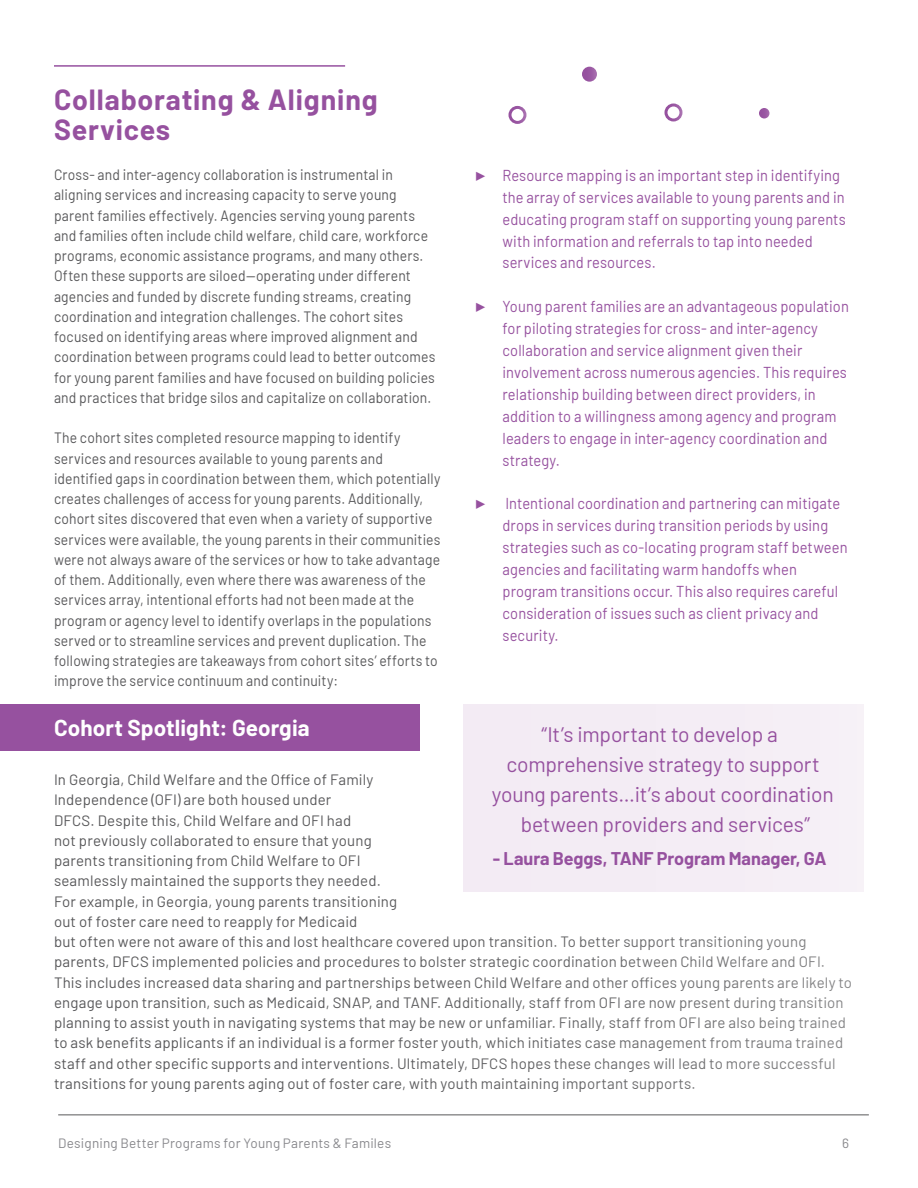
<style>
.page{position:relative;width:918px;height:1188px;background:#fff}
.page>*{position:absolute;margin:0;border:0;box-sizing:border-box;transform-origin:0 0}
.CFGB_Headline_1{font:700 28.5px/30px "Barlow";letter-spacing:.03em;color:#96519f}
.CFGB_Headline_1-2{font:700 22.5px "Barlow";letter-spacing:.005em;color:#fff}
.CFGB_Paragraph_1{font:21px/30px "Barlow";letter-spacing:-.01em;color:#96519f;text-align:center}
.CFGB_Paragraph_1-2{font:700 18px "Barlow";letter-spacing:-.005em;color:#96519f}
.CFGB_Paragraph_1-3{font:15.75px/21.9px "Barlow";letter-spacing:.01em;color:#96519f;scale:.92 1}
.CFGB_Paragraph_1-4{font:700 15.75px "Acumin Pro";color:#96519f;scale:.92 1}
.CFGB_Paragraph_1-5{font:15px/20.2px "Barlow";letter-spacing:.01em;color:#58585a;scale:.92 1}
.CFGB_Paragraph_1-6{font:15px/20.2px "Barlow";letter-spacing:.01em;color:#58585a}
.t1{font:13.5px "Barlow";letter-spacing:.015em;color:#88888c}
.s1{font-family:"Acumin Pro";font-weight:700}
</style>
<div class="page">
<hr style="left:58px;top:1114px;width:811px;height:1px;background:#58585a">
<div style="left:0;top:704px;width:420px;height:46px;background:#96519f"></div>
<hr style="left:54px;top:65px;width:291px;height:2px;background:#96519f">
<div style="left:464px;top:704px;width:400px;height:188px;background:#f4edf5"></div>
<svg style="left:582px;top:67px;width:15px;height:15px"></svg>
<div style="left:508px;top:106px;width:18px;height:18px;border:3px solid #96519f;border-radius:50%"></div>
<div style="left:664px;top:104px;width:18px;height:18px;border:3px solid #96519f;border-radius:50%"></div>
<svg style="left:759px;top:108px;width:11px;height:10px"></svg>
<p class="CFGB_Headline_1" style="left:54px;top:82px;width:325px">Collaborating &amp; Aligning<br>Services</p>
<p class="CFGB_Paragraph_1-5" style="left:54px;top:163px;width:416px">Cross- and inter-agency collaboration is instrumental in aligning services and increasing capacity to serve young parent families effectively. Agencies serving young parents and families often include child welfare, child care, workforce programs, economic assistance programs, and many others.<br>Often these supports are siloed—operating under different agencies and funded by discrete funding streams, creating coordination and integration challenges. The cohort sites focused on identifying areas where improved alignment and coordination between programs could lead to better outcomes for young parent families and have focused on building policies and practices that bridge silos and capitalize on collaboration.</p>
<p class="CFGB_Paragraph_1-5" style="left:54px;top:427px;width:422px">The cohort sites completed resource mapping to identify services and resources available to young parents and identified gaps in coordination between them, which potentially creates challenges of access for young parents. Additionally, cohort sites discovered that even when a variety of supportive services were available, the young parents in their communities were not always aware of the services or how to take advantage of them. Additionally, even where there was awareness of the services array, intentional efforts had not been made at the program or agency level to identify overlaps in the populations served or to streamline services and prevent duplication. The following strategies are takeaways from cohort sites’ efforts to improve the service continuum and continuity:</p>
<p class="CFGB_Paragraph_1-3" style="left:502px;top:163px;width:375px;text-indent:-27px"><span class="s1">▶</span> Resource mapping is an important step in identifying the array of services available to young parents and in educating program staff on supporting young parents with information and referrals to tap into needed services and resources.</p>
<p class="CFGB_Paragraph_1-3" style="left:502px;top:294px;width:378px;text-indent:-27px"><span class="s1">▶</span> Young parent families are an advantageous population for piloting strategies for cross- and inter-agency collaboration and service alignment given their involvement across numerous agencies. This requires relationship building between direct providers, in addition to a willingness among agency and program leaders to engage in inter-agency coordination and strategy.</p>
<p class="CFGB_Paragraph_1-4" style="left:476px;top:493px;width:12px">▶</p>
<p class="CFGB_Paragraph_1-3" style="left:502px;top:492px;width:377px">Intentional coordination and partnering can mitigate drops in services during transition periods by using strategies such as co-locating program staff between agencies and facilitating warm handoffs when program transitions occur. This also requires careful consideration of issues such as client privacy and security.</p>
<p class="CFGB_Headline_1-2" style="left:54px;top:711px;width:257px">Cohort Spotlight: Georgia</p>
<p class="CFGB_Paragraph_1" style="left:492px;top:718px;width:343px">“It’s important to develop a comprehensive strategy to support young parents...it’s about coordination between providers and services”</p>
<p class="CFGB_Paragraph_1-2" style="left:493px;top:845px;width:335px">- Laura Beggs, TANF Program Manager, GA</p>
<p class="CFGB_Paragraph_1-6" style="left:54px;top:769px;width:800px">In Georgia, Child Welfare and the Office of Family<br>Independence (OFI) are both housed under<br>DFCS. Despite this, Child Welfare and OFI had<br>not previously collaborated to ensure that young<br>parents transitioning from Child Welfare to OFI<br>seamlessly maintained the supports they needed.<br>For example, in Georgia, young parents transitioning<br>out of foster care need to reapply for Medicaid<br>but often were not aware of this and lost healthcare covered upon transition. To better support transitioning young parents, DFCS implemented policies and procedures to bolster strategic coordination between Child Welfare and OFI.<br>This includes increased data sharing and partnerships between Child Welfare and other offices young parents are likely to engage upon transition, such as Medicaid, SNAP, and TANF. Additionally, staff from OFI are now present during transition planning to assist youth in navigating systems that may be new or unfamiliar. Finally, staff from OFI are also being trained to ask benefits applicants if an individual is a former foster youth, which initiates case management from trauma trained staff and other specific supports and interventions. Ultimately, DFCS hopes these changes will lead to more successful transitions for young parents aging out of foster care, with youth maintaining important supports.</p>
<p class="t1" style="left:58px;top:1134px;width:334px">Designing Better Programs for Young Parents &amp; Familes</p>
<p class="t1" style="left:842px;top:1134px;width:8px">6</p>
</div>
